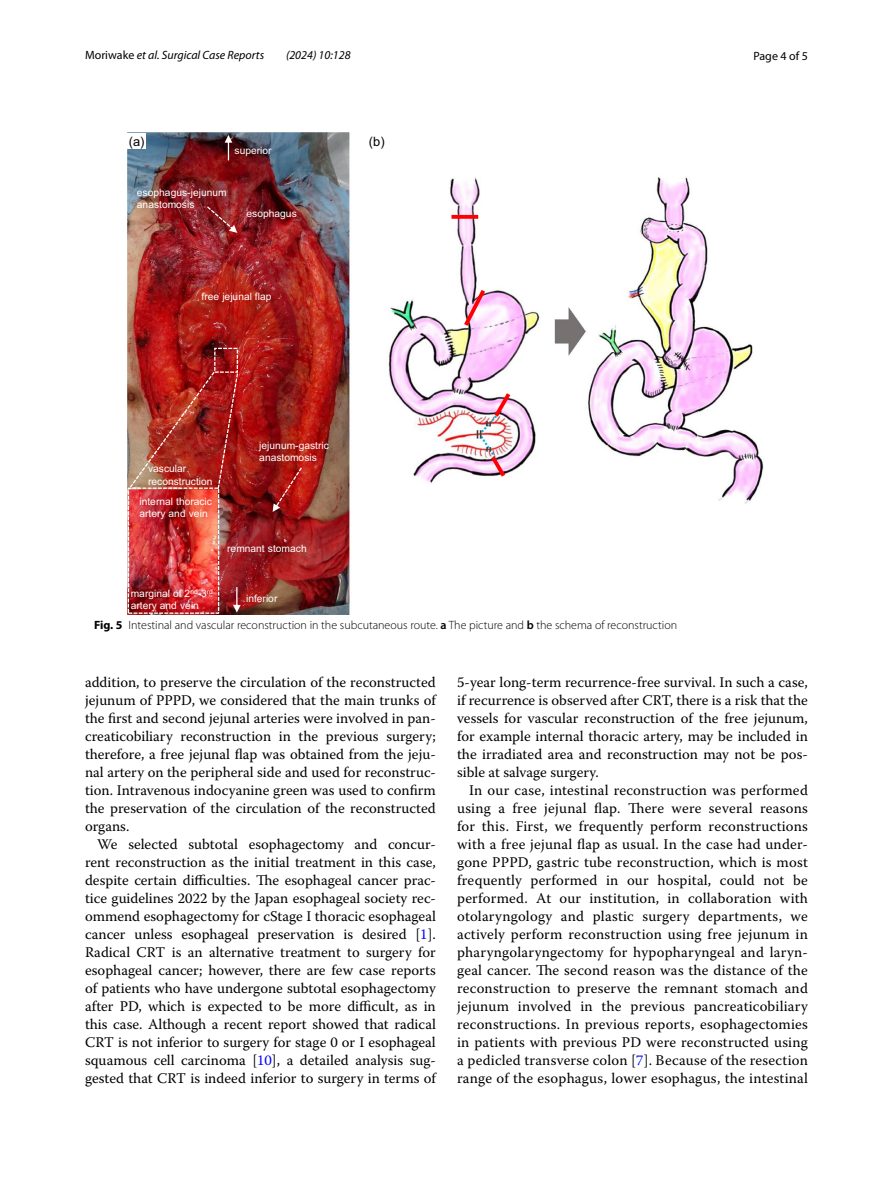
<style>
.page{position:relative;width:893px;height:1187px;background:#fff}
.page>*{position:absolute;margin:0;border:0;box-sizing:border-box;transform-origin:0 0}
.t1{font:14.7px/18px "Warnock Pro";color:#000;text-align:justify}
.t2{font:12.9px "Arial MT4";color:#000}
.t3{font:300 12px "Myriad Pro";color:#000}
.t4{font:italic 12px "Myriad Pro";color:#000}
.t5{font:12px "Myriad Pro";color:#000}
.t6{font:10.2px/12.3px "Arial MT4";color:#fff}
.s1{font-style:normal}
.s2{font-weight:700}
.s3{font-weight:600}
.s4{color:#00f}
</style>
<div class="page">
<img style="left:127px;top:133px;width:637px;height:481px">
<img style="left:448px;top:213px;width:66px;height:268px">
<svg style="left:207px;top:206px;width:30px;height:27px"></svg>
<svg style="left:273px;top:467px;width:29px;height:45px"></svg>
<div style="left:128px;top:487px;width:91px;height:126px;border:1px dashed #fff"></div>
<img style="left:127px;top:347px;width:112px;height:144px">
<svg style="left:225px;top:135px;width:7px;height:25px"></svg>
<svg style="left:233px;top:587px;width:8px;height:25px"></svg>
<div style="left:128px;top:133px;width:18px;height:16px;background:#fff"></div>
<div style="left:368px;top:133px;width:18px;height:16px;background:#fff"></div>
<p class="t4" style="left:85px;top:48px;width:181px"><span class="s1">Moriwake</span> et al. Surgical Case Reports</p>
<p class="t4" style="left:286px;top:48px;width:66px">(2024) 10:128</p>
<p class="t5" style="left:753px;top:48px;width:56px">Page 4 of 5</p>
<p class="t2" style="left:129px;top:133px;width:17px">(a)</p>
<p class="t2" style="left:369px;top:133px;width:17px">(b)</p>
<p class="t6" style="left:235px;top:144px;width:39px">superior</p>
<p class="t6" style="left:137px;top:186px;width:91px">esophagus-jejunum anastomosis</p>
<p class="t6" style="left:247px;top:208px;width:52px">esophagus</p>
<p class="t6" style="left:202px;top:290px;width:71px">free jejunal flap</p>
<p class="t6" style="left:148px;top:462px;width:66px">vascular reconstruction</p>
<p class="t6" style="left:139px;top:495px;width:74px">internal thoracic artery and vein</p>
<p class="t6" style="left:131px;top:587px;width:84px">marginal of 2<sup>nd</sup>-3<sup>rd </sup>artery and vein</p>
<p class="t6" style="left:259px;top:439px;width:71px">jejunum-gastric anastomosis</p>
<p class="t6" style="left:227px;top:542px;width:81px">remnant stomach</p>
<p class="t6" style="left:246px;top:592px;width:33px">inferior</p>
<p class="t3" style="left:94px;top:618px;width:585px"><span class="s2">Fig. 5</span> Intestinal and vascular reconstruction in the subcutaneous route. <span class="s3">a</span> The picture and <span class="s3">b</span> the schema of reconstruction</p>
<p class="t1" style="left:85px;top:672px;width:352px">addition, to preserve the circulation of the reconstructed jejunum of PPPD, we considered that the main trunks of the first and second jejunal arteries were involved in pan&shy;creaticobiliary reconstruction in the previous surgery; therefore, a free jejunal flap was obtained from the jeju&shy;nal artery on the peripheral side and used for reconstruc&shy;tion. Intravenous indocyanine green was used to confirm the preservation of the circulation of the reconstructed organs.</p>
<p class="t1" style="left:85px;top:834px;width:352px;text-indent:12px">We selected subtotal esophagectomy and concur&shy;rent reconstruction as the initial treatment in this case, despite certain difficulties. The esophageal cancer prac&shy;tice guidelines 2022 by the Japan esophageal society rec&shy;ommend esophagectomy for cStage I thoracic esophageal cancer unless esophageal preservation is desired [<span class="s4">1</span>].<br>Radical CRT is an alternative treatment to surgery for esophageal cancer; however, there are few case reports of patients who have undergone subtotal esophagectomy after PD, which is expected to be more difficult, as in this case. Although a recent report showed that radical CRT is not inferior to surgery for stage 0 or I esophageal squamous cell carcinoma [<span class="s4">10</span>], a detailed analysis sug&shy;gested that CRT is indeed inferior to surgery in terms of</p>
<p class="t1" style="left:457px;top:672px;width:352px">5-year long-term recurrence-free survival. In such a case, if recurrence is observed after CRT, there is a risk that the vessels for vascular reconstruction of the free jejunum, for example internal thoracic artery, may be included in the irradiated area and reconstruction may not be pos&shy;sible at salvage surgery.</p>
<p class="t1" style="left:457px;top:780px;width:352px;text-indent:12px">In our case, intestinal reconstruction was performed using a free jejunal flap. There were several reasons for this. First, we frequently perform reconstructions with a free jejunal flap as usual. In the case had under&shy;gone PPPD, gastric tube reconstruction, which is most frequently performed in our hospital, could not be performed. At our institution, in collaboration with otolaryngology and plastic surgery departments, we actively perform reconstruction using free jejunum in pharyngolaryngectomy for hypopharyngeal and laryn&shy;geal cancer. The second reason was the distance of the reconstruction to preserve the remnant stomach and jejunum involved in the previous pancreaticobiliary reconstructions. In previous reports, esophagectomies in patients with previous PD were reconstructed using a pedicled transverse colon [<span class="s4">7</span>]. Because of the resection range of the esophagus, lower esophagus, the intestinal</p>
</div>
